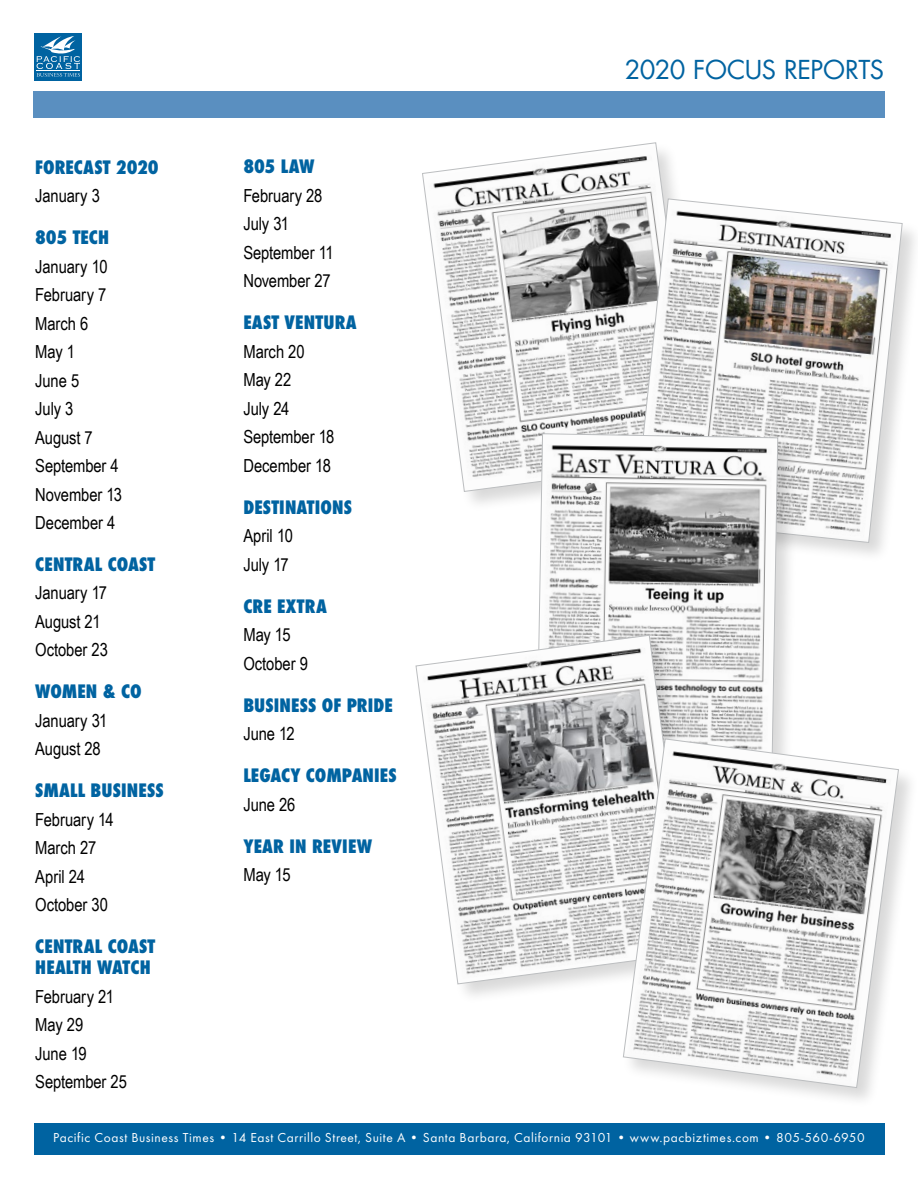
<style>
.page{position:relative;width:918px;height:1188px;background:#fff}
.page>*{position:absolute;margin:0;border:0;box-sizing:border-box;transform-origin:0 0}
.t1{font:25.5px "Futura";letter-spacing:-.02em;color:#0063a1}
.t2{font:18px/28.5px "Arial Narrow";letter-spacing:-.005em;color:#000}
.t3{font:800 condensed 18px/21px "Futura";letter-spacing:.005em;color:#0063a1}
.t4{font:13.5px "Futura T";letter-spacing:.04em;color:#fff}
</style>
<div class="page">
<div style="left:34px;top:1123px;width:851px;height:31px;background:#0063a1"></div>
<div style="left:34px;top:92px;width:851px;height:26px;background:#5a8fc0"></div>
<div style="left:34px;top:33px;width:48px;height:47px;background:#0063a1"></div>
<svg style="left:36px;top:36px;width:44px;height:41px"></svg>
<div style="left:421px;top:141px;width:297px;height:371px;background:#000;opacity:.15"></div>
<svg style="left:422px;top:142px;width:276px;height:350px"></svg>
<div style="left:633px;top:198px;width:285px;height:365px;background:#000;opacity:.15"></div>
<svg style="left:634px;top:199px;width:269px;height:344px"></svg>
<div style="left:535px;top:432px;width:264px;height:348px;background:#000;opacity:.15"></div>
<svg style="left:537px;top:433px;width:241px;height:305px"></svg>
<div style="left:415px;top:634px;width:297px;height:371px;background:#000;opacity:.15"></div>
<svg style="left:416px;top:635px;width:276px;height:349px"></svg>
<div style="left:622px;top:738px;width:296px;height:371px;background:#000;opacity:.15"></div>
<svg style="left:623px;top:738px;width:276px;height:350px"></svg>
<p class="t3" style="left:35px;top:157px;width:125px">FORECAST 2020</p>
<p class="t2" style="left:35px;top:181px;width:66px">January 3</p>
<p class="t3" style="left:35px;top:227px;width:75px">805 TECH</p>
<p class="t2" style="left:35px;top:251px;width:88px">January 10<br>February 7<br>March 6<br>May 1<br>June 5<br>July 3<br>August 7<br>September 4<br>November 13<br>December 4</p>
<p class="t3" style="left:35px;top:554px;width:122px">CENTRAL COAST</p>
<p class="t2" style="left:35px;top:578px;width:74px">January 17<br>August 21<br>October 23</p>
<p class="t3" style="left:35px;top:681px;width:108px">WOMEN &amp; CO</p>
<p class="t2" style="left:35px;top:706px;width:74px">January 31<br>August 28</p>
<p class="t3" style="left:35px;top:780px;width:130px">SMALL BUSINESS</p>
<p class="t2" style="left:35px;top:805px;width:80px">February 14<br>March 27<br>April 24<br>October 30</p>
<p class="t3" style="left:35px;top:936px;width:122px">CENTRAL COAST<br>HEALTH WATCH</p>
<p class="t2" style="left:35px;top:982px;width:93px">February 21<br>May 29<br>June 19<br>September 25</p>
<p class="t3" style="left:243px;top:156px;width:73px">805 LAW</p>
<p class="t2" style="left:243px;top:181px;width:92px">February 28<br>July 31<br>September 11<br>November 27</p>
<p class="t3" style="left:243px;top:312px;width:115px">EAST VENTURA</p>
<p class="t2" style="left:243px;top:337px;width:93px">March 20<br>May 22<br>July 24<br>September 18<br>December 18</p>
<p class="t3" style="left:243px;top:497px;width:110px">DESTINATIONS</p>
<p class="t2" style="left:243px;top:521px;width:51px">April 10<br>July 17</p>
<p class="t3" style="left:243px;top:596px;width:85px">CRE EXTRA</p>
<p class="t2" style="left:243px;top:620px;width:66px">May 15<br>October 9</p>
<p class="t3" style="left:243px;top:695px;width:151px">BUSINESS OF PRIDE</p>
<p class="t2" style="left:243px;top:719px;width:53px">June 12</p>
<p class="t3" style="left:243px;top:765px;width:155px">LEGACY COMPANIES</p>
<p class="t2" style="left:243px;top:790px;width:54px">June 26</p>
<p class="t3" style="left:243px;top:836px;width:130px">YEAR IN REVIEW</p>
<p class="t2" style="left:243px;top:860px;width:49px">May 15</p>
<h1 class="t1" style="left:625px;top:57px;width:261px">2020 FOCUS REPORTS</h1>
<p class="t4" style="left:53px;top:1130px;width:813px">Pacific Coast Business Times • 14 East Carrillo Street, Suite A • Santa Barbara, California 93101 • www.pacbiztimes.com • 805-560-6950</p>
</div>
